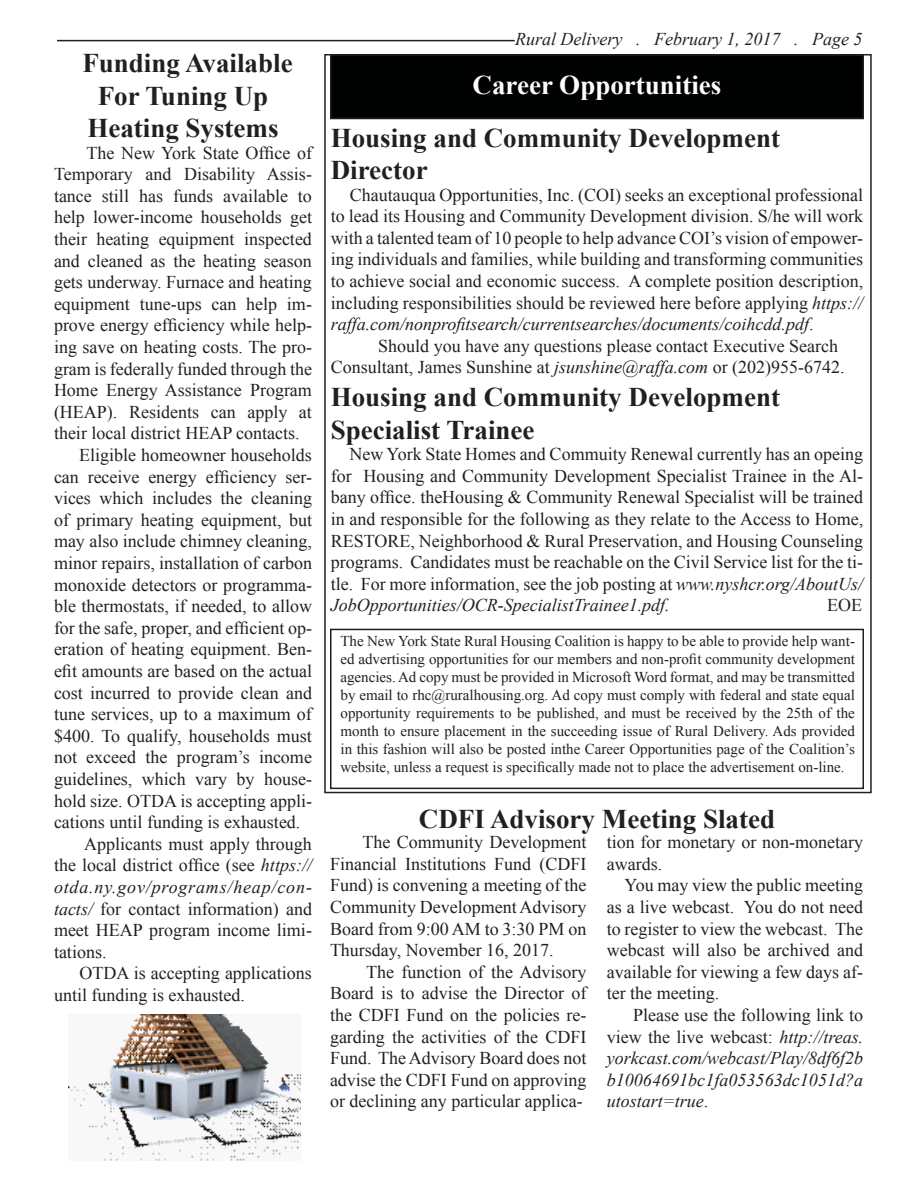
<style>
.page{position:relative;width:918px;height:1188px;background:#fff}
.page>*{position:absolute;margin:0;border:0;box-sizing:border-box;transform-origin:0 0}
.t1{font:700 27px/32.4px "Times New Roman";color:#231f20;text-align:center}
.t2{font:700 27px "Times New Roman";color:#fffdfc}
.t3{font:18px/21.6px "Times New Roman";color:#231f20;text-align:justify}
.t4{font:italic 18px/21.6px "Times New Roman";color:#231f20;text-align:justify}
.t5{font:15px/18px "Times New Roman";color:#231f20;text-align:justify}
.s1{font-style:italic}
.s2{font-style:normal}
</style>
<div class="page">
<hr style="left:57px;top:40px;width:458px;height:1px;background:#231f20">
<div style="left:331px;top:55px;width:532px;height:63px;background:#000201"></div>
<div style="left:330px;top:54px;width:534px;height:65px;border:2px solid #231f20"></div>
<div style="left:330px;top:629px;width:534px;height:160px;border:2px solid #231f20"></div>
<img style="left:68px;top:1014px;width:233px;height:146px">
<p class="t1" style="left:82px;top:46px;width:212px">Funding Available<br>For Tuning Up</p>
<p class="t1" style="left:87px;top:111px;width:193px">Heating Systems</p>
<p class="t3" style="left:54px;top:142px;width:260px;text-indent:33px">The New York State Office of Temporary and Disability Assis&shy;tance still has funds available to help lower-income households get their heating equipment inspected and cleaned as the heating season gets underway. Furnace and heating equipment tune-ups can help im&shy;prove energy efficiency while help&shy;ing save on heating costs. The pro&shy;gram is federally funded through the Home Energy Assistance Program (HEAP). Residents can apply at their local district HEAP contacts.</p>
<p class="t3" style="left:54px;top:444px;width:260px;text-indent:25px">Eligible homeowner households can receive energy efficiency ser&shy;vices which includes the cleaning of primary heating equipment, but may also include chimney cleaning, minor repairs, installation of carbon monoxide detectors or programma&shy;ble thermostats, if needed, to allow for the safe, proper, and efficient op&shy;eration of heating equipment. Ben&shy;efit amounts are based on the actual cost incurred to provide clean and tune services, up to a maximum of $400. To qualify, households must not exceed the program’s income guidelines, which vary by house&shy;hold size. OTDA is accepting appli&shy;cations until funding is exhausted.</p>
<p class="t3" style="left:54px;top:833px;width:260px;text-indent:30px">Applicants must apply through the local district office (see <span class="s1">https:// otda.ny.gov/programs/heap/con&shy;tacts/</span> for contact information) and meet HEAP program income limi&shy;tations.</p>
<p class="t3" style="left:54px;top:962px;width:259px;text-indent:26px">OTDA is accepting applications until funding is exhausted.</p>
<p class="t4" style="left:515px;top:28px;width:349px">Rural Delivery . February 1, 2017 . Page 5</p>
<p class="t2" style="left:473px;top:66px;width:250px">Career Opportunities</p>
<p class="t1" style="left:331px;top:121px;width:451px">Housing and Community Development</p>
<p class="t1" style="left:331px;top:153px;width:98px">Director</p>
<p class="t3" style="left:331px;top:183px;width:534px;text-indent:19px">Chautauqua Opportunities, Inc. (COI) seeks an exceptional professional to lead its Housing and Community Development division. S/he will work with a talented team of 10 people to help advance COI’s vision of empower&shy;ing individuals and families, while building and transforming communities to achieve social and economic success. A complete position description, including responsibilities should be reviewed here before applying <span class="s1">https:// raffa.com/nonprofitsearch/currentsearches/documents/coihcdd.pdf</span>.</p>
<p class="t3" style="left:331px;top:335px;width:516px;text-indent:48px">Should you have any questions please contact Executive Search<br>Consultant, James Sunshine at <span class="s1">jsunshine@raffa.com</span> or (202)955-6742.</p>
<p class="t1" style="left:331px;top:380px;width:451px">Housing and Community Development</p>
<p class="t1" style="left:331px;top:413px;width:205px">Specialist Trainee</p>
<p class="t3" style="left:331px;top:443px;width:534px;text-indent:19px">New York State Homes and Commuity Renewal currently has an opeing for Housing and Community Development Specialist Trainee in the Al&shy;bany office. theHousing &amp; Community Renewal Specialist will be trained in and responsible for the following as they relate to the Access to Home, RESTORE, Neighborhood &amp; Rural Preservation, and Housing Counseling programs. Candidates must be reachable on the Civil Service list for the ti&shy;tle. For more information, see the job posting at <span class="s1">www.nyshcr.org/AboutUs/ JobOpportunities/OCR-SpecialistTrainee1.pdf.</span></p>
<p class="t3" style="left:827px;top:594px;width:36px">EOE</p>
<p class="t5" style="left:340px;top:631px;width:516px">The New York State Rural Housing Coalition is happy to be able to provide help want&shy;ed advertising opportunities for our members and non-profit community development agencies. Ad copy must be provided in Microsoft Word format, and may be transmitted by email to rhc@ruralhousing.org. Ad copy must comply with federal and state equal opportunity requirements to be published, and must be received by the 25th of the month to ensure placement in the succeeding issue of Rural Delivery. Ads provided in this fashion will also be posted inthe Career Opportunities page of the Coalition’s website, unless a request is specifically made not to place the advertisement on-line.</p>
<p class="t1" style="left:419px;top:802px;width:358px">CDFI Advisory Meeting Slated</p>
<p class="t3" style="left:607px;top:831px;width:258px">tion for monetary or non-monetary awards.</p>
<p class="t3" style="left:607px;top:874px;width:258px;text-indent:18px">You may view the public meeting as a live webcast. You do not need to register to view the webcast. The webcast will also be archived and available for viewing a few days af&shy;ter the meeting.</p>
<p class="t4" style="left:607px;top:1004px;width:258px;text-indent:26px"><span class="s2">Please use the following link to view the live webcast:</span> http://treas. yorkcast.com/webcast/Play/8df6f2b b10064691bc1fa053563dc1051d?a utostart=true<span class="s2">.</span></p>
<p class="t3" style="left:330px;top:831px;width:258px;text-indent:32px">The Community Development Financial Institutions Fund (CDFI Fund) is convening a meeting of the Community Development Advisory Board from 9:00 AM to 3:30 PM on Thursday, November 16, 2017.</p>
<p class="t3" style="left:330px;top:961px;width:258px;text-indent:36px">The function of the Advisory Board is to advise the Director of the CDFI Fund on the policies re&shy;garding the activities of the CDFI Fund. The Advisory Board does not advise the CDFI Fund on approving or declining any particular applica-</p>
</div>
